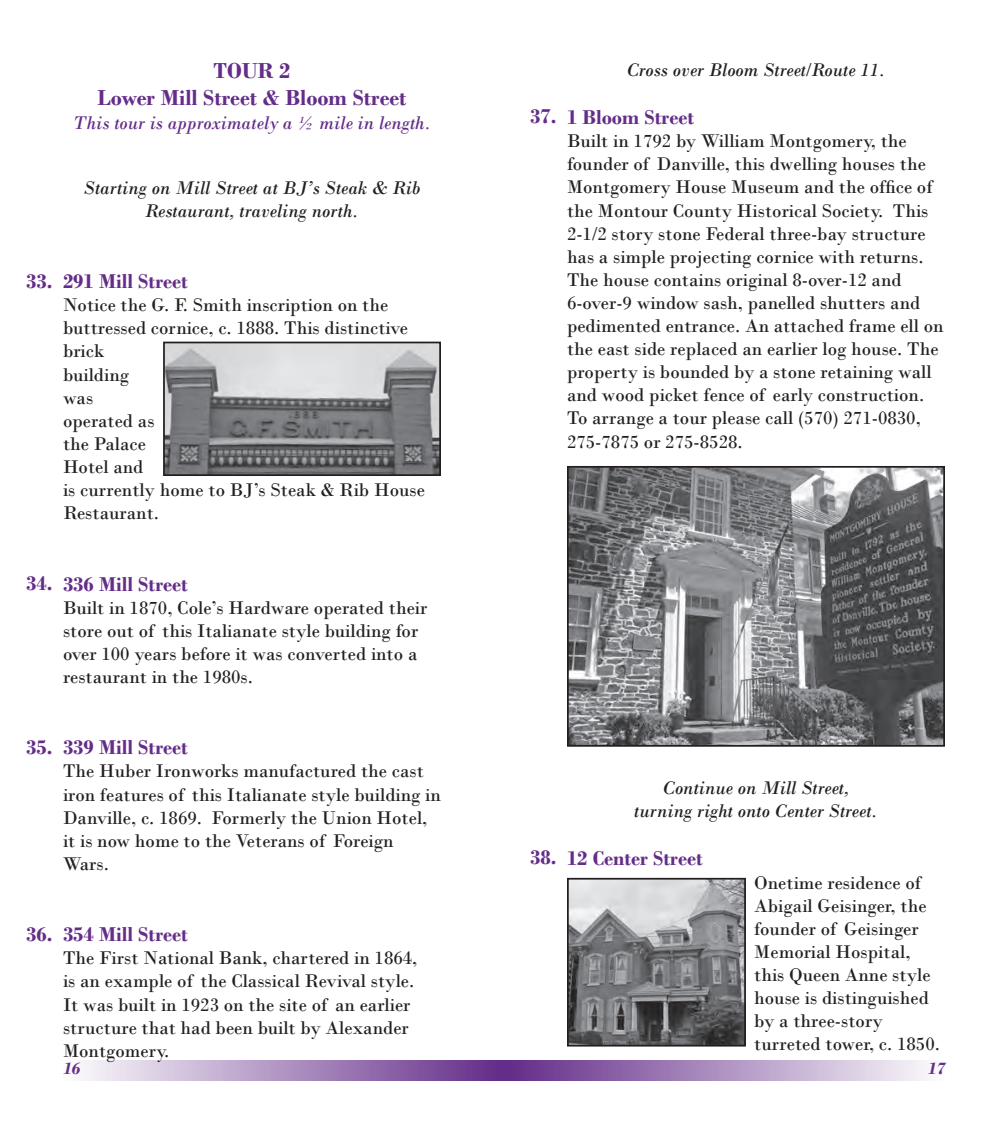
<style>
.page{position:relative;width:1008px;height:1134px;background:#fff}
.page>*{position:absolute;margin:0;border:0;box-sizing:border-box;transform-origin:0 0}
.t1{font:700 22.75px "Bodoni";color:#642d89}
.t2{font:700 21px "Bodoni";color:#642d89}
.t3{font:19.25px/23.1px "Bodoni";color:#231f20}
.t4{font:italic 19.25px/23.1px "Bodoni";color:#231f20;text-align:center}
.t5{font:italic 19.25px "Bodoni";color:#642d89}
.t6{font:italic 700 17.5px "Bodoni";color:#642d89}
</style>
<div class="page">
<div style="left:504px;top:1060px;width:441px;height:22px;background:linear-gradient(to right,#622b87,#fdfdfd)"></div>
<div style="left:63px;top:1060px;width:441px;height:22px;background:linear-gradient(to right,#fdfdfe,#622b88)"></div>
<img style="left:166px;top:345px;width:272px;height:128px">
<div style="left:163px;top:342px;width:278px;height:134px;border:2px solid #231f20"></div>
<img style="left:570px;top:469px;width:372px;height:275px">
<div style="left:567px;top:466px;width:378px;height:281px;border:2px solid #231f20"></div>
<img style="left:570px;top:881px;width:173px;height:163px">
<div style="left:567px;top:878px;width:179px;height:169px;border:2px solid #231f20"></div>
<p class="t1" style="left:214px;top:57px;width:78px">TOUR 2</p>
<p class="t1" style="left:97px;top:85px;width:311px">Lower Mill Street &amp; Bloom Street</p>
<p class="t5" style="left:73px;top:111px;width:359px">This tour is approximately a ½ mile in length.</p>
<p class="t4" style="left:84px;top:176px;width:338px">Starting on Mill Street at BJ’s Steak &amp; Rib<br>Restaurant, traveling north.</p>
<p class="t2" style="left:26px;top:269px;width:28px">33.</p>
<p class="t2" style="left:63px;top:269px;width:126px">291 Mill Street</p>
<p class="t3" style="left:63px;top:294px;width:363px">Notice the G. F. Smith inscription on the buttressed cornice, c. 1888. This distinctive brick<br>building<br>was<br>operated as<br>the Palace<br>Hotel and<br>is currently home to BJ’s Steak &amp; Rib House<br>Restaurant.</p>
<p class="t2" style="left:530px;top:104px;width:28px">37.</p>
<p class="t4" style="left:626px;top:58px;width:261px">Cross over Bloom Street/Route 11.</p>
<p class="t2" style="left:567px;top:105px;width:129px">1 Bloom Street</p>
<p class="t3" style="left:567px;top:130px;width:378px">Built in 1792 by William Montgomery, the founder of Danville, this dwelling houses the Montgomery House Museum and the office of the Montour County Historical Society. This 2-1/2 story stone Federal three-bay structure has a simple projecting cornice with returns.<br>The house contains original 8-over-12 and 6-over-9 window sash, panelled shutters and pedimented entrance. An attached frame ell on the east side replaced an earlier log house. The property is bounded by a stone retaining wall and wood picket fence of early construction.<br>To arrange a tour please call (570) 271-0830, 275-7875 or 275-8528.</p>
<p class="t2" style="left:26px;top:571px;width:28px">34.</p>
<p class="t2" style="left:63px;top:571px;width:126px">336 Mill Street</p>
<p class="t3" style="left:63px;top:596px;width:366px">Built in 1870, Cole’s Hardware operated their store out of this Italianate style building for over 100 years before it was converted into a restaurant in the 1980s.</p>
<p class="t2" style="left:26px;top:735px;width:28px">35.</p>
<p class="t2" style="left:26px;top:922px;width:28px">36.</p>
<p class="t2" style="left:63px;top:735px;width:126px">339 Mill Street</p>
<p class="t3" style="left:63px;top:760px;width:379px">The Huber Ironworks manufactured the cast iron features of this Italianate style building in</p>
<p class="t3" style="left:63px;top:806px;width:366px">Danville, c. 1869. Formerly the Union Hotel, it is now home to the Veterans of Foreign<br>Wars.</p>
<p class="t4" style="left:663px;top:776px;width:188px">Continue on Mill Street,</p>
<p class="t4" style="left:634px;top:799px;width:245px">turning right onto Center Street.</p>
<p class="t2" style="left:567px;top:846px;width:137px">12 Center Street</p>
<p class="t3" style="left:754px;top:871px;width:187px">Onetime residence of<br>Abigail Geisinger, the founder of Geisinger<br>Memorial Hospital, this Queen Anne style house is distinguished by a three-story turreted tower, c. 1850.</p>
<p class="t2" style="left:530px;top:845px;width:28px">38.</p>
<p class="t2" style="left:63px;top:922px;width:126px">354 Mill Street</p>
<p class="t3" style="left:63px;top:947px;width:356px">The First National Bank, chartered in 1864, is an example of the Classical Revival style.<br>It was built in 1923 on the site of an earlier structure that had been built by Alexander Montgomery.</p>
<p class="t6" style="left:63px;top:1058px;width:19px">16</p>
<p class="t6" style="left:928px;top:1058px;width:19px">17</p>
</div>
